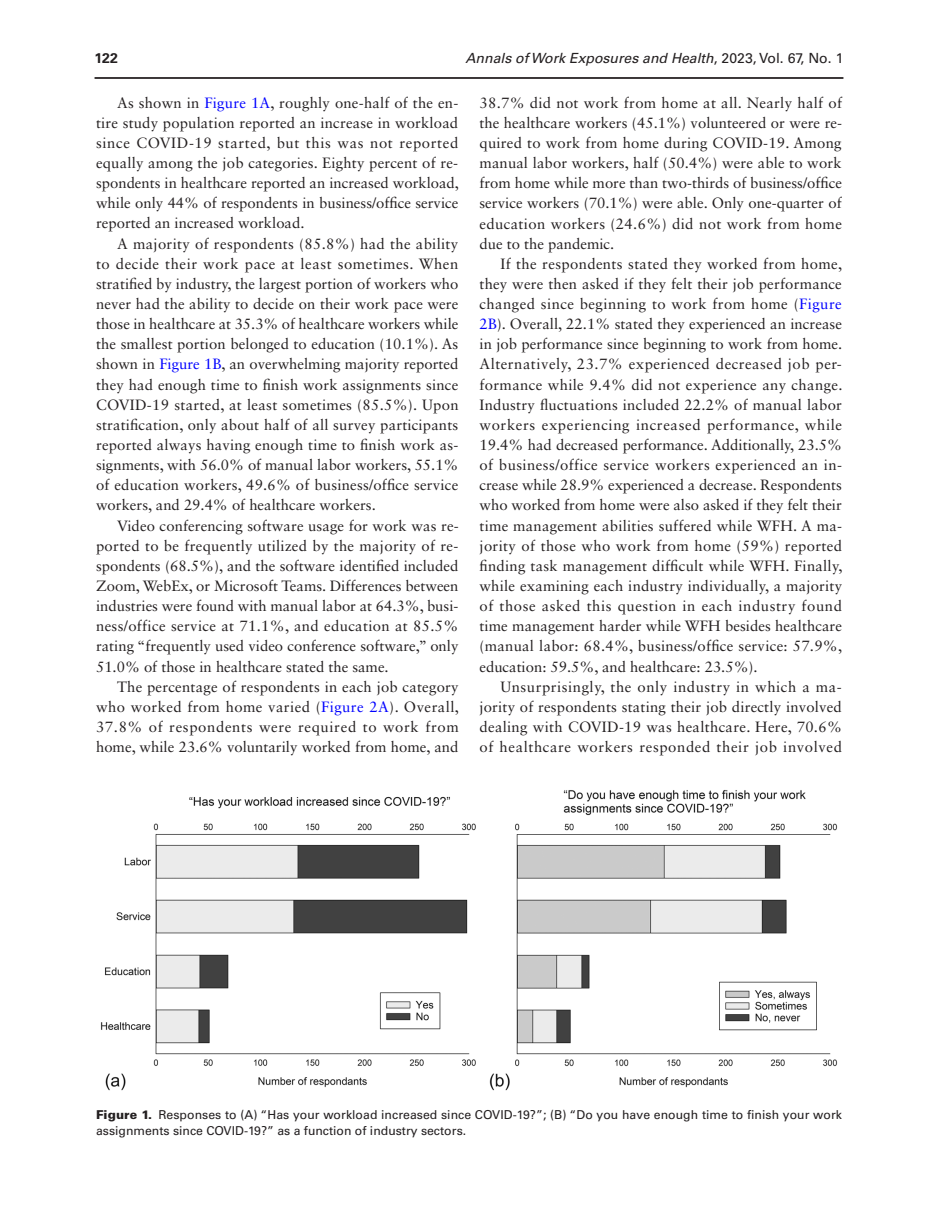
<style>
.page{position:relative;width:938px;height:1221px;background:#fff}
.page>*{position:absolute;margin:0;border:0;box-sizing:border-box;transform-origin:0 0}
.t1{font:14.88px/20.1px "Sabon LT Std";color:#231f20;text-align:justify}
.t2{font:italic 14px "Univers LT Std";color:#231f20}
.t3{font:700 14px "Univers LT Std";color:#231f20}
.t4{font:12.25px/15.8px "Univers LT Std";letter-spacing:.005em;color:#231f20}
.s1{font-style:normal}
.s2{color:#00f}
.s3{font-weight:900}
</style>
<div class="page">
<img style="left:101px;top:790px;width:736px;height:300px">
<hr style="left:94px;top:77px;width:749px;height:2px;background:#231f20">
<p class="t3" style="left:94px;top:50px;width:25px">122</p>
<p class="t2" style="left:465px;top:50px;width:379px">Annals of Work Exposures and Health<span class="s1">, 2023, Vol. 67, No. 1</span></p>
<p class="t1" style="left:96px;top:92px;width:364px;text-indent:21px">As shown in <span class="s2">Figure 1A</span>, roughly one-half of the en&shy;tire study population reported an increase in workload since COVID-19 started, but this was not reported equally among the job categories. Eighty percent of re&shy;spondents in healthcare reported an increased workload, while only 44% of respondents in business/office service reported an increased workload.</p>
<p class="t1" style="left:96px;top:233px;width:364px;text-indent:21px">A majority of respondents (85.8%) had the ability to decide their work pace at least sometimes. When stratified by industry, the largest portion of workers who never had the ability to decide on their work pace were those in healthcare at 35.3% of healthcare workers while the smallest portion belonged to education (10.1%). As shown in <span class="s2">Figure 1B</span>, an overwhelming majority reported they had enough time to finish work assignments since COVID-19 started, at least sometimes (85.5%). Upon stratification, only about half of all survey participants reported always having enough time to finish work as&shy;signments, with 56.0% of manual labor workers, 55.1% of education workers, 49.6% of business/office service workers, and 29.4% of healthcare workers.</p>
<p class="t1" style="left:96px;top:515px;width:364px;text-indent:21px">Video conferencing software usage for work was re&shy;ported to be frequently utilized by the majority of re&shy;spondents (68.5%), and the software identified included Zoom, WebEx, or Microsoft Teams. Differences between industries were found with manual labor at 64.3%, busi&shy;ness/office service at 71.1%, and education at 85.5% rating “frequently used video conference software,” only 51.0% of those in healthcare stated the same.</p>
<p class="t1" style="left:96px;top:676px;width:364px;text-indent:21px">The percentage of respondents in each job category who worked from home varied (<span class="s2">Figure 2A</span>). Overall, 37.8% of respondents were required to work from home, while 23.6% voluntarily worked from home, and</p>
<p class="t1" style="left:479px;top:92px;width:364px">38.7% did not work from home at all. Nearly half of the healthcare workers (45.1%) volunteered or were re&shy;quired to work from home during COVID-19. Among manual labor workers, half (50.4%) were able to work from home while more than two-thirds of business/office service workers (70.1%) were able. Only one-quarter of education workers (24.6%) did not work from home due to the pandemic.</p>
<p class="t1" style="left:479px;top:253px;width:364px;text-indent:21px">If the respondents stated they worked from home, they were then asked if they felt their job performance changed since beginning to work from home (<span class="s2">Figure 2B</span>). Overall, 22.1% stated they experienced an increase in job performance since beginning to work from home.<br>Alternatively, 23.7% experienced decreased job per&shy;formance while 9.4% did not experience any change.<br>Industry fluctuations included 22.2% of manual labor workers experiencing increased performance, while 19.4% had decreased performance. Additionally, 23.5% of business/office service workers experienced an in&shy;crease while 28.9% experienced a decrease. Respondents who worked from home were also asked if they felt their time management abilities suffered while WFH. A ma&shy;jority of those who work from home (59%) reported finding task management difficult while WFH. Finally, while examining each industry individually, a majority of those asked this question in each industry found time management harder while WFH besides healthcare (manual labor: 68.4%, business/office service: 57.9%, education: 59.5%, and healthcare: 23.5%).</p>
<p class="t1" style="left:479px;top:676px;width:364px;text-indent:21px">Unsurprisingly, the only industry in which a ma&shy;jority of respondents stating their job directly involved dealing with COVID-19 was healthcare. Here, 70.6% of healthcare workers responded their job involved</p>
<p class="t4" style="left:96px;top:1106px;width:747px"><span class="s3">Figure 1.</span> Responses to (A) “Has your workload increased since COVID-19?”; (B) “Do you have enough time to finish your work assignments since COVID-19?” as a function of industry sectors.</p>
</div>
